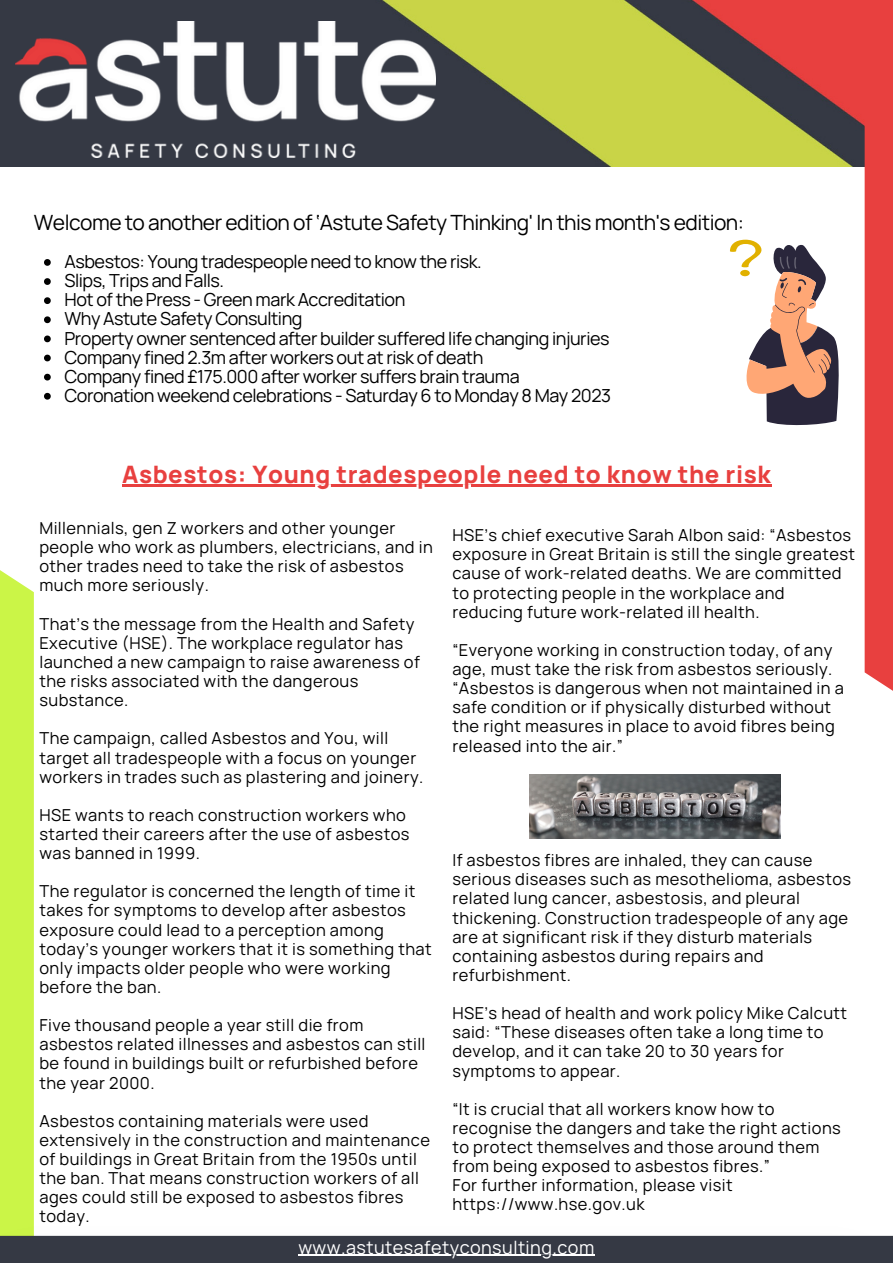
<style>
.page{position:relative;width:893px;height:1264px;background:#fff}
.page>*{position:absolute;margin:0;border:0;box-sizing:border-box;transform-origin:0 0}
.t1{font:800 24px "Manrope";letter-spacing:.025em;color:#e8403f}
.t2{font:21px "Manrope";letter-spacing:-.025em;color:#000}
.t3{font:18px/19px "Manrope";letter-spacing:-.025em;color:#000}
.t4{font:18px "Manrope";letter-spacing:.025em;color:#fff}
.t5{font:16.5px/19px "Manrope";letter-spacing:.025em;color:#000}
</style>
<div class="page">
<img style="left:0;top:0;width:864px;height:166px">
<img style="left:16px;top:21px;width:419px;height:136px">
<svg style="left:44px;top:259px;width:7px;height:7px"></svg>
<svg style="left:44px;top:278px;width:7px;height:7px"></svg>
<svg style="left:44px;top:297px;width:7px;height:7px"></svg>
<svg style="left:44px;top:316px;width:7px;height:7px"></svg>
<svg style="left:44px;top:335px;width:7px;height:7px"></svg>
<svg style="left:44px;top:354px;width:7px;height:7px"></svg>
<svg style="left:44px;top:374px;width:7px;height:6px"></svg>
<svg style="left:44px;top:393px;width:7px;height:6px"></svg>
<div style="left:0;top:562px;width:34px;height:700px;background:#cbf547"></div>
<div style="left:864px;top:0;width:28px;height:702px;background:#e8403f"></div>
<div style="left:0;top:1235px;width:892px;height:27px;background:#353944"></div>
<svg style="left:730px;top:239px;width:109px;height:187px"></svg>
<img style="left:530px;top:774px;width:250px;height:64px">
<hr style="left:122px;top:485px;width:649px;height:2px;background:#e8403f">
<hr style="left:298px;top:1254px;width:296px;height:1px;background:#fff">
<p class="t2" style="left:34px;top:207px;width:711px">Welcome to another edition of ‘Astute Safety Thinking' In this month's edition:</p>
<p class="t3" style="left:64px;top:251px;width:548px">Asbestos: Young tradespeople need to know the risk.<br>Slips, Trips and Falls.<br>Hot of the Press - Green mark Accreditation<br>Why Astute Safety Consulting<br>Property owner sentenced after builder suffered life changing injuries Company fined 2.3m after workers out at risk of death<br>Company fined £175.000 after worker suffers brain trauma Coronation weekend celebrations - Saturday 6 to Monday 8 May 2023</p>
<h1 class="t1" style="left:122px;top:457px;width:650px">Asbestos: Young tradespeople need to know the risk</h1>
<p class="t5" style="left:39px;top:518px;width:395px">Millennials, gen Z workers and other younger people who work as plumbers, electricians, and in other trades need to take the risk of asbestos much more seriously.</p>
<p class="t5" style="left:39px;top:614px;width:382px">That’s the message from the Health and Safety Executive (HSE). The workplace regulator has launched a new campaign to raise awareness of the risks associated with the dangerous substance.</p>
<p class="t5" style="left:39px;top:728px;width:385px">The campaign, called Asbestos and You, will target all tradespeople with a focus on younger workers in trades such as plastering and joinery.</p>
<p class="t5" style="left:39px;top:805px;width:371px">HSE wants to reach construction workers who started their careers after the use of asbestos was banned in 1999.</p>
<p class="t5" style="left:39px;top:881px;width:394px">The regulator is concerned the length of time it takes for symptoms to develop after asbestos exposure could lead to a perception among today’s younger workers that it is something that only impacts older people who were working before the ban.</p>
<p class="t5" style="left:39px;top:1015px;width:387px">Five thousand people a year still die from asbestos related illnesses and asbestos can still be found in buildings built or refurbished before the year 2000.</p>
<p class="t5" style="left:39px;top:1110px;width:392px">Asbestos containing materials were used extensively in the construction and maintenance of buildings in Great Britain from the 1950s until the ban. That means construction workers of all ages could still be exposed to asbestos fibres today.</p>
<p class="t5" style="left:452px;top:525px;width:404px">HSE’s chief executive Sarah Albon said: “Asbestos exposure in Great Britain is still the single greatest cause of work-related deaths. We are committed to protecting people in the workplace and reducing future work-related ill health.</p>
<p class="t5" style="left:452px;top:640px;width:393px">“Everyone working in construction today, of any age, must take the risk from asbestos seriously. “Asbestos is dangerous when not maintained in a safe condition or if physically disturbed without the right measures in place to avoid fibres being released into the air.”</p>
<p class="t5" style="left:452px;top:850px;width:400px">If asbestos fibres are inhaled, they can cause serious diseases such as mesothelioma, asbestos related lung cancer, asbestosis, and pleural thickening. Construction tradespeople of any age are at significant risk if they disturb materials containing asbestos during repairs and refurbishment.</p>
<p class="t5" style="left:452px;top:1003px;width:396px">HSE’s head of health and work policy Mike Calcutt said: “These diseases often take a long time to develop, and it can take 20 to 30 years for symptoms to appear.</p>
<p class="t5" style="left:452px;top:1098px;width:390px">“It is crucial that all workers know how to recognise the dangers and take the right actions to protect themselves and those around them from being exposed to asbestos fibres.”<br>For further information, please visit https://www.hse.gov.uk</p>
<p class="t4" style="left:298px;top:1234px;width:297px">www.astutesafetyconsulting.com</p>
</div>
